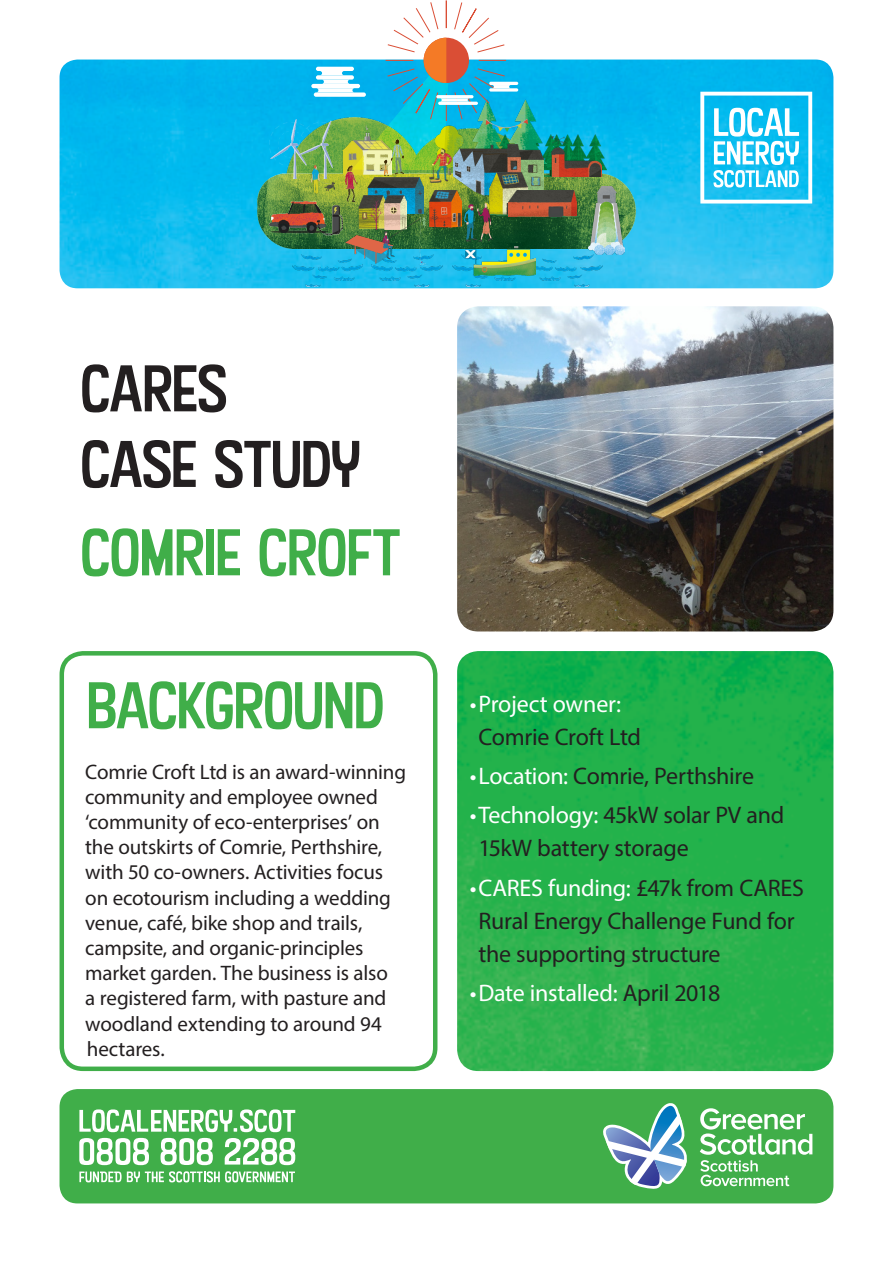
<style>
.page{position:relative;width:893px;height:1263px;background:#fff}
.page>*{position:absolute;margin:0;border:0;box-sizing:border-box;transform-origin:0 0}
.Header_40pt{font:63px/75.6px "Kon Tiki JF Aloha";letter-spacing:-.01em;color:#231f20}
.Header_40pt-2{font:63px "Kon Tiki JF Aloha";letter-spacing:-.01em;color:#40ae49}
.Header_28pt{font:63px "Kon Tiki JF Aloha";letter-spacing:-.01em;color:#40ae49}
.t1{font:24px/33px "Myriad Pro";letter-spacing:-.01em;color:#231f20}
.t2{font:24px/33px "Myriad Pro";letter-spacing:-.01em;color:#fff}
.Body_copy_14pt{font:21px/25.2px "Myriad Pro";letter-spacing:-.01em;color:#231f20}
.s1{color:#231f20}
.s2{color:#fff}
</style>
<div class="page">
<div style="left:60px;top:1089px;width:773px;height:114px;background:#40ae49;border-radius:18px"></div>
<img style="left:60px;top:60px;width:773px;height:228px">
<img style="left:257px;top:172px;width:378px;height:77px">
<img style="left:544px;top:135px;width:62px;height:42px">
<img style="left:451px;top:99px;width:96px;height:75px">
<img style="left:454px;top:145px;width:90px;height:75px">
<img style="left:343px;top:170px;width:38px;height:4px">
<img style="left:423px;top:191px;width:38px;height:36px">
<img style="left:489px;top:172px;width:38px;height:44px">
<img style="left:508px;top:191px;width:71px;height:27px">
<img style="left:367px;top:177px;width:57px;height:37px">
<img style="left:552px;top:137px;width:50px;height:40px">
<img style="left:265px;top:188px;width:84px;height:56px">
<img style="left:357px;top:195px;width:31px;height:23px">
<img style="left:384px;top:196px;width:23px;height:22px">
<img style="left:292px;top:255px;width:71px;height:31px">
<img style="left:453px;top:255px;width:70px;height:31px">
<img style="left:371px;top:255px;width:71px;height:31px">
<img style="left:532px;top:255px;width:70px;height:31px">
<img style="left:589px;top:187px;width:35px;height:68px">
<img style="left:268px;top:119px;width:70px;height:59px">
<img style="left:430px;top:170px;width:21px;height:12px">
<img style="left:312px;top:165px;width:22px;height:28px">
<img style="left:465px;top:204px;width:11px;height:37px">
<img style="left:478px;top:203px;width:15px;height:38px">
<img style="left:465px;top:247px;width:71px;height:28px">
<img style="left:346px;top:218px;width:82px;height:47px">
<svg style="left:311px;top:84px;width:49px;height:4px"></svg>
<div style="left:314px;top:92px;width:52px;height:5px;background:#fff;border-radius:2px"></div>
<img style="left:316px;top:0;width:212px;height:170px">
<img style="left:381px;top:139px;width:23px;height:37px">
<img style="left:345px;top:166px;width:13px;height:35px">
<svg style="left:700px;top:92px;width:112px;height:112px"></svg>
<svg style="left:700px;top:1108px;width:112px;height:78px"></svg>
<svg style="left:603px;top:1103px;width:84px;height:86px"></svg>
<svg style="left:79px;top:1109px;width:216px;height:23px"></svg>
<svg style="left:79px;top:1138px;width:70px;height:27px"></svg>
<svg style="left:161px;top:1138px;width:52px;height:27px"></svg>
<svg style="left:225px;top:1138px;width:70px;height:27px"></svg>
<svg style="left:79px;top:1171px;width:216px;height:11px"></svg>
<div style="left:60px;top:651px;width:377px;height:420px;border:4px solid #40ae49;border-radius:21px"></div>
<img style="left:457px;top:306px;width:376px;height:325px">
<img style="left:457px;top:651px;width:376px;height:420px">
<p class="Header_40pt" style="left:81px;top:349px;width:281px">CARES<br>CASE STUDY</p>
<p class="Header_40pt-2" style="left:81px;top:513px;width:321px">COMRIE CROFT</p>
<p class="Header_28pt" style="left:87px;top:666px;width:299px">BACKGROUND</p>
<p class="Body_copy_14pt" style="left:85px;top:759px;width:322px">Comrie Croft Ltd is an award-winning community and employee owned ‘community of eco-enterprises’ on the outskirts of Comrie, Perthshire, with 50 co-owners. Activities focus on ecotourism including a wedding venue, café, bike shop and trails, campsite, and organic-principles market garden. The business is also<br>a registered farm, with pasture and woodland extending to around 94 hectares.</p>
<p class="t2" style="left:478px;top:687px;width:164px;text-indent:-9px">•Project owner:<br><span class="s1">Comrie Croft Ltd</span></p>
<p class="t1" style="left:470px;top:759px;width:286px"><span class="s2">•Location:</span> Comrie, Perthshire</p>
<p class="t1" style="left:478px;top:798px;width:308px;text-indent:-9px"><span class="s2">•Technology:</span> 45kW solar PV and<br>15kW battery storage</p>
<p class="t1" style="left:478px;top:871px;width:327px;text-indent:-9px"><span class="s2">•CARES funding:</span> £47k from CARES<br>Rural Energy Challenge Fund for the supporting structure</p>
<p class="t2" style="left:470px;top:976px;width:252px">•Date installed: <span class="s1">April 2018</span></p>
</div>
